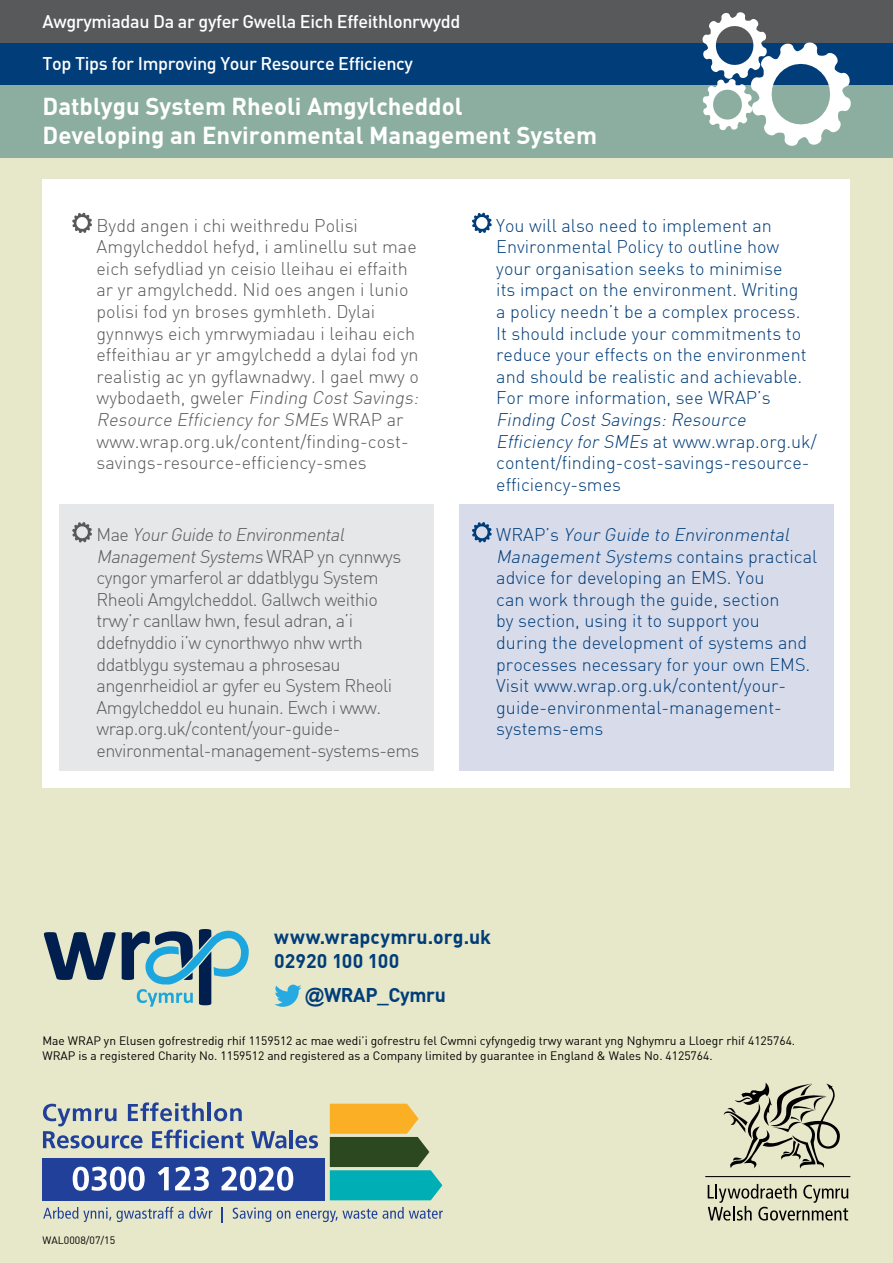
<style>
.page{position:relative;width:893px;height:1263px;background:#e6e8c9}
.page>*{position:absolute;margin:0;border:0;box-sizing:border-box;transform-origin:0 0}
.t1{font:24px "DIN Bold";color:#fff}
.Body_text{font:19.5px "DIN Bold";letter-spacing:.005em;color:#003d79}
.Body_text-2{font:19.5px "DIN Bold";letter-spacing:-.02em;color:#003d79}
.t2{font:18px/21.6px "DIN Light";color:#003d79}
.t3{font:18px/21.6px "DIN Light";color:#58595b}
.t4{font:18px/21.6px "DIN Light";letter-spacing:-.03em;color:#58595b}
.t5{font:18px "DIN Medium";letter-spacing:-.02em;color:#fff}
.Body_text-3{font:12px "DIN Regular";color:#000}
.Body_text-4{font:10.5px "DIN Regular";color:#000}
.s1{font-style:italic}
.s2{font-family:"Arial";font-weight:700}
</style>
<div class="page">
<div style="left:0;top:43px;width:893px;height:42px;background:#003d79"></div>
<div style="left:0;top:0;width:893px;height:43px;background:#58595b"></div>
<svg style="left:330px;top:1104px;width:112px;height:96px"></svg>
<div style="left:43px;top:1158px;width:282px;height:42px;background:#21409a"></div>
<svg style="left:73px;top:1166px;width:72px;height:25px"></svg>
<svg style="left:158px;top:1167px;width:11px;height:23px"></svg>
<svg style="left:175px;top:1166px;width:34px;height:25px"></svg>
<svg style="left:222px;top:1166px;width:71px;height:25px"></svg>
<svg style="left:251px;top:1131px;width:36px;height:17px"></svg>
<hr style="left:290px;top:1130px;width:3px;height:18px;background:#21409a">
<svg style="left:295px;top:1135px;width:23px;height:13px"></svg>
<svg style="left:43px;top:1102px;width:201px;height:46px"></svg>
<svg style="left:43px;top:1207px;width:68px;height:15px"></svg>
<svg style="left:117px;top:1207px;width:95px;height:15px"></svg>
<svg style="left:222px;top:1207px;width:1px;height:15px"></svg>
<svg style="left:233px;top:1207px;width:38px;height:15px"></svg>
<svg style="left:277px;top:1210px;width:13px;height:9px"></svg>
<svg style="left:296px;top:1209px;width:81px;height:13px"></svg>
<svg style="left:383px;top:1207px;width:60px;height:12px"></svg>
<svg style="left:724px;top:1082px;width:116px;height:86px"></svg>
<svg style="left:708px;top:1184px;width:140px;height:36px"></svg>
<hr style="left:705px;top:1176px;width:145px;height:1px;background:#000">
<div style="left:0;top:85px;width:893px;height:72px;background:#8baea1"></div>
<div style="left:43px;top:180px;width:807px;height:608px;background:#fff"></div>
<div style="left:60px;top:505px;width:374px;height:266px;background:#e6e7e8"></div>
<div style="left:459px;top:505px;width:374px;height:266px;background:#d7dbea"></div>
<svg style="left:72px;top:213px;width:20px;height:20px"></svg>
<svg style="left:472px;top:213px;width:20px;height:20px"></svg>
<svg style="left:72px;top:522px;width:20px;height:21px"></svg>
<svg style="left:472px;top:522px;width:20px;height:21px"></svg>
<svg style="left:702px;top:12px;width:149px;height:134px"></svg>
<svg style="left:274px;top:985px;width:28px;height:22px"></svg>
<svg style="left:44px;top:929px;width:205px;height:78px"></svg>
<p class="t5" style="left:43px;top:10px;width:419px">Awgrymiadau Da ar gyfer Gwella Eich Effeithlonrwydd</p>
<p class="t5" style="left:43px;top:52px;width:372px">Top Tips for Improving Your Resource Efficiency</p>
<p class="t1" style="left:43px;top:91px;width:421px">Datblygu System Rheoli Amgylcheddol</p>
<p class="t1" style="left:43px;top:119px;width:556px">Developing an Environmental Management System</p>
<p class="t3" style="left:97px;top:214px;width:327px">Bydd angen i chi weithredu Polisi Amgylcheddol hefyd, i amlinellu sut mae eich sefydliad yn ceisio lleihau ei effaith ar yr amgylchedd. Nid oes angen i lunio polisi fod yn broses gymhleth. Dylai gynnwys eich ymrwymiadau i leihau eich effeithiau ar yr amgylchedd a dylai fod yn realistig ac yn gyflawnadwy. I gael mwy o wy b o d a e t h , g we l e r <span class="s1">Finding CostSavings:<br>Resource Efficiency for SMEs</span> W R A P a r www.wrap.org.uk/content/finding-cost&shy;savings-resource-efficiency-smes</p>
<p class="t2" style="left:496px;top:214px;width:322px">You will also need to implement an Environmental Policy to outline how your organisation seeks to minimise<br>its impact on the environment. Writing<br>a policy needn’t be a complex process.<br>It should include your commitments to reduce your effects on the environment and should be realistic and achievable.<br>For more information, see WRAP’s <span class="s1">Finding CostSavings:Resource Efficiency for SMEs</span> at www.wrap.org.uk/ content/finding-cost-savings-resource&shy;efficiency-smes</p>
<p class="t4" style="left:97px;top:523px;width:324px">M a e <span class="s1">YourGuide to Environmental ManagementSystems</span> W RA P y n cy n n wys cyngor ymarferol ar ddatblygu System Rheoli Amgylcheddol. Gallwch weithio trwy’r canllaw hwn, fesul adran, a’i ddefnyddio i’w cynorthwyo nhw wrth ddatblygu systemau a phrosesau angenrheidiol ar gyfer eu System Rheoli Amgylcheddol eu hunain. Ewch i www. wrap.org.uk/content/your-guide&shy;environmental-management-systems-ems</p>
<p class="t2" style="left:496px;top:523px;width:323px">W RA P ’ s <span class="s1">Your Guide to Environmental ManagementSystems</span> contains practical advice for developing an EMS. You<br>can work through the guide, section<br>by section, using it to support you<br>during the development of systems and processes necessary for your own EMS.<br>Visit www.wrap.org.uk/content/your&shy;guide-environmental-management&shy;systems-ems</p>
<p class="Body_text" style="left:274px;top:924px;width:218px">www.wrapcymru.org.uk</p>
<p class="Body_text" style="left:274px;top:948px;width:127px">02920 100 100</p>
<p class="Body_text-2" style="left:305px;top:982px;width:142px"><span class="s2">@</span>WRAP_Cymru</p>
<p class="Body_text-3" style="left:43px;top:1033px;width:754px">Mae WRAP yn Elusen gofrestredig rhif 1159512 ac mae wedi’i gofrestru fel Cwmni cyfyngedig trwy warant yng Nghymru a Lloegr rhif 4125764.</p>
<p class="Body_text-3" style="left:43px;top:1048px;width:672px">WRAP is a registered Charity No. 1159512 and registered as a Company limited by guarantee in England &amp; Wales No. 4125764.</p>
<p class="Body_text-4" style="left:43px;top:1234px;width:74px">WAL0008/07/15</p>
</div>
